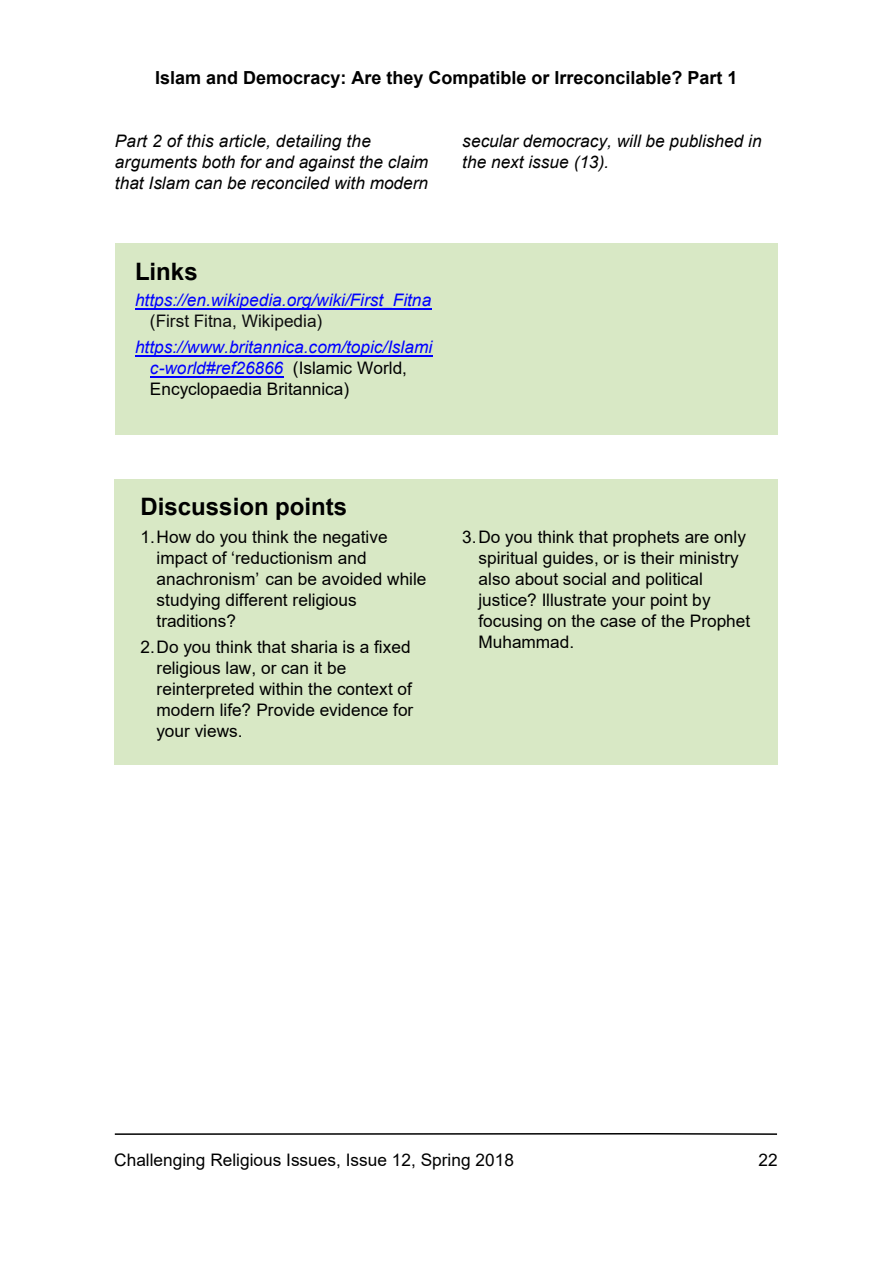
<style>
.page{position:relative;width:893px;height:1263px;background:#fff}
.page>*{position:absolute;margin:0;border:0;box-sizing:border-box;transform-origin:0 0}
.t1{font:24px "font 000000002073 e 3 e 0";color:#000}
.t2{font:18px "font 000000002073 e 3 e 0";color:#000}
.t3{font:17.25px/21px "font 000000002073 e 3 e 0";color:#000}
.t4{font:17.25px/21px "font 000000002073 e 3 e 0";color:#00f}
.t5{font:17.25px "font 000000002073 e 3 e 0";color:#0d0d0d}
.s1{color:#000}
</style>
<div class="page">
<svg style="left:114px;top:1133px;width:664px;height:2px"></svg>
<div style="left:116px;top:243px;width:662px;height:192px;background:#d8e8c5"></div>
<hr style="left:135px;top:308px;width:296px;height:1px;background:#00f">
<hr style="left:135px;top:355px;width:297px;height:2px;background:#00f">
<hr style="left:150px;top:376px;width:133px;height:2px;background:#00f">
<div style="left:115px;top:480px;width:663px;height:285px;background:#d8e8c5"></div>
<p class="t2" style="left:155px;top:68px;width:584px">Islam and Democracy: Are they Compatible or Irreconcilable? Part 1</p>
<p class="t3" style="left:115px;top:131px;width:315px">Part 2 of this article, detailing the arguments both for and against the claim that Islam can be reconciled with modern</p>
<p class="t3" style="left:462px;top:131px;width:301px">secular democracy, will be published in the next issue (13).</p>
<h1 class="t1" style="left:135px;top:258px;width:64px">Links</h1>
<p class="t4" style="left:135px;top:290px;width:298px">https://en.wikipedia.org/wiki/First_Fitna</p>
<p class="t5" style="left:150px;top:312px;width:174px">(First Fitna, Wikipedia)</p>
<p class="t4" style="left:150px;top:337px;width:284px;text-indent:-15px">https://www.britannica.com/topic/Islami c-world#ref26866 <span class="s1">(Islamic World,<br>Encyclopaedia Britannica)</span></p>
<h1 class="t1" style="left:140px;top:494px;width:208px">Discussion points</h1>
<p class="t3" style="left:157px;top:526px;width:271px;text-indent:-16px">1.How do you think the negative impact of ‘reductionism and anachronism’ can be avoided while studying different religious traditions?</p>
<p class="t3" style="left:157px;top:636px;width:258px;text-indent:-16px">2.Do you think that sharia is a fixed religious law, or can it be reinterpreted within the context of modern life? Provide evidence for your views.</p>
<p class="t3" style="left:478px;top:526px;width:273px;text-indent:-16px">3.Do you think that prophets are only spiritual guides, or is their ministry also about social and political justice? Illustrate your point by focusing on the case of the Prophet<br>Muhammad.</p>
<p class="t3" style="left:114px;top:1149px;width:401px">Challenging Religious Issues, Issue 12, Spring 2018</p>
<p class="t3" style="left:758px;top:1149px;width:21px">22</p>
</div>
